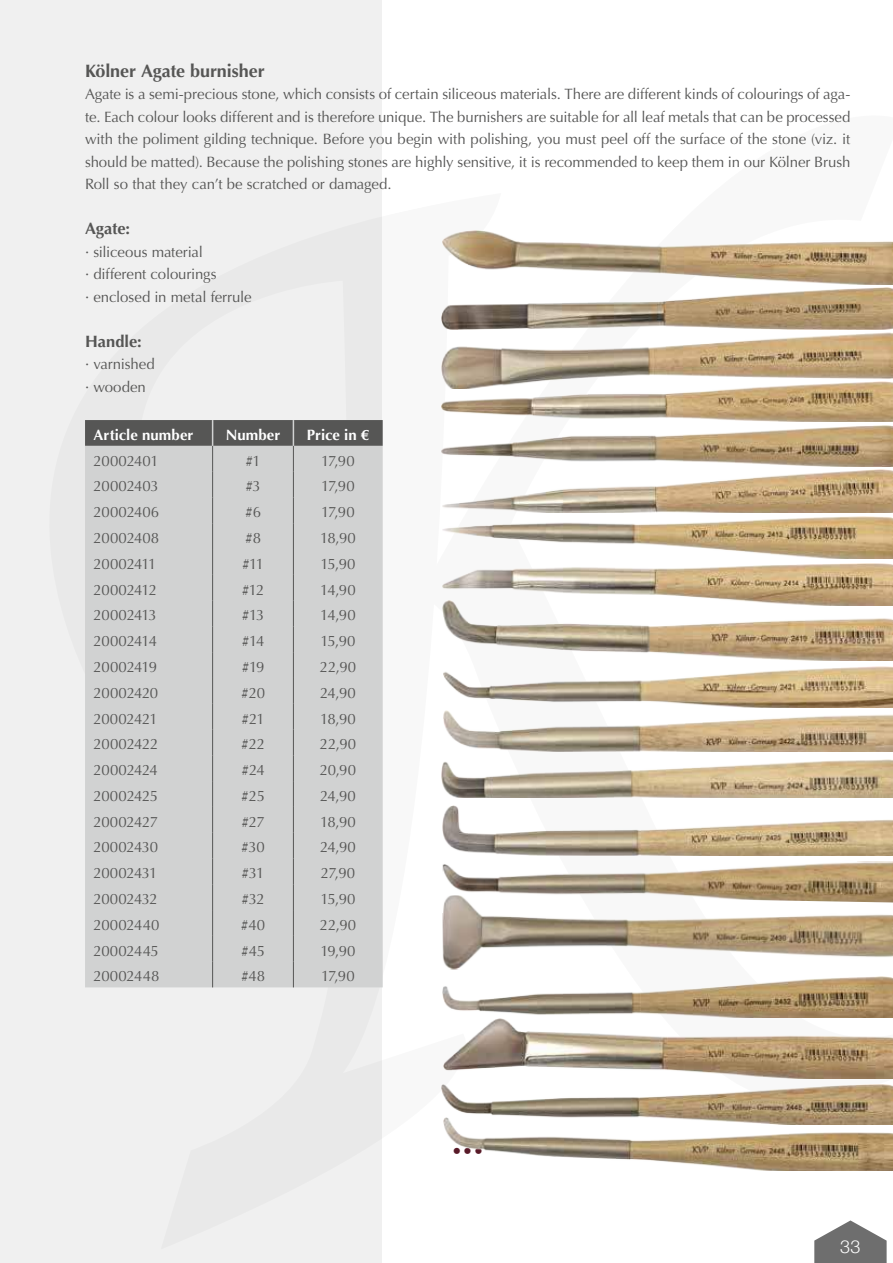
<style>
.page{position:relative;width:893px;height:1263px;background:#fff}
.page>*{position:absolute;margin:0;border:0;box-sizing:border-box;transform-origin:0 0}
.t1{font:700 18px "Optima";letter-spacing:-.005em;color:#565655}
.t2{font:700 18px "Optima";color:#581a28}
.t3{font:300 18px "Helvetica Neue";color:#fff}
.t4{font:700 16.5px "Optima";letter-spacing:-.005em;color:#565655}
.t5{font:15px/22.5px "Optima";letter-spacing:-.015em;color:#565655}
.t6{font:15px "Optima";letter-spacing:-.035em;color:#565655}
.t7{font:700 15px "Optima";color:#fff}
</style>
<div class="page">
<div style="left:0;top:0;width:382px;height:1263px;background:#f0f0f0"></div>
<svg style="left:814px;top:1220px;width:73px;height:43px"></svg>
<div style="left:85px;top:420px;width:298px;height:567px;background:#d1d2d2"></div>
<img style="left:442px;top:231px;width:451px;height:54px">
<img style="left:442px;top:288px;width:451px;height:42px">
<img style="left:442px;top:333px;width:451px;height:48px">
<img style="left:442px;top:381px;width:451px;height:40px">
<img style="left:443px;top:469px;width:450px;height:43px">
<img style="left:443px;top:516px;width:450px;height:43px">
<img style="left:443px;top:564px;width:450px;height:36px">
<img style="left:443px;top:600px;width:450px;height:60px">
<img style="left:444px;top:667px;width:449px;height:40px">
<img style="left:444px;top:711px;width:449px;height:41px">
<img style="left:442px;top:759px;width:451px;height:39px">
<img style="left:443px;top:805px;width:450px;height:48px">
<img style="left:442px;top:853px;width:451px;height:38px">
<img style="left:442px;top:891px;width:451px;height:78px">
<img style="left:443px;top:976px;width:450px;height:102px">
<img style="left:441px;top:1084px;width:452px;height:40px">
<img style="left:444px;top:1117px;width:449px;height:53px">
<img style="left:442px;top:425px;width:451px;height:42px">
<p class="t1" style="left:85px;top:60px;width:181px">Kölner Agate burnisher</p>
<p class="t5" style="left:85px;top:83px;width:767px;text-align:justify">Agate is a semi-precious stone, which consists of certain siliceous materials. There are different kinds of colourings of aga&shy;te. Each colour looks different and is therefore unique. The burnishers are suitable for all leaf metals that can be processed with the poliment gilding technique. Before you begin with polishing, you must peel off the surface of the stone (viz. it should be matted). Because the polishing stones are highly sensitive, it is recommended to keep them in our Kölner Brush Roll so that they can’t be scratched or damaged.</p>
<p class="t4" style="left:85px;top:219px;width:47px">Agate:</p>
<p class="t5" style="left:85px;top:240px;width:168px">· siliceous material<br>· different colourings<br>· enclosed in metal ferrule</p>
<p class="t4" style="left:85px;top:331px;width:58px">Handle:</p>
<p class="t5" style="left:85px;top:353px;width:71px">· varnished · wooden</p>
<p class="t7" style="left:94px;top:426px;width:101px">Article number</p>
<p class="t7" style="left:226px;top:426px;width:56px">Number</p>
<p class="t7" style="left:307px;top:426px;width:64px">Price in €</p>
<p class="t5" style="left:94px;top:449px;width:67px">20002401</p>
<p class="t5" style="left:245px;top:449px;width:17px">#1</p>
<p class="t5" style="left:321px;top:449px;width:35px">17,90</p>
<p class="t5" style="left:94px;top:475px;width:67px">20002403</p>
<p class="t5" style="left:245px;top:475px;width:17px">#3</p>
<p class="t5" style="left:321px;top:475px;width:35px">17,90</p>
<p class="t5" style="left:94px;top:501px;width:67px">20002406</p>
<p class="t5" style="left:245px;top:501px;width:18px">#6</p>
<p class="t5" style="left:321px;top:501px;width:35px">17,90</p>
<p class="t5" style="left:94px;top:527px;width:67px">20002408</p>
<p class="t5" style="left:245px;top:527px;width:18px">#8</p>
<p class="t5" style="left:320px;top:527px;width:37px">18,90</p>
<p class="t6" style="left:94px;top:555px;width:65px">20002411</p>
<p class="t5" style="left:242px;top:553px;width:24px">#11</p>
<p class="t5" style="left:320px;top:553px;width:37px">15,90</p>
<p class="t6" style="left:94px;top:581px;width:65px">20002412</p>
<p class="t5" style="left:241px;top:578px;width:25px">#12</p>
<p class="t5" style="left:320px;top:578px;width:37px">14,90</p>
<p class="t6" style="left:94px;top:607px;width:65px">20002413</p>
<p class="t5" style="left:241px;top:604px;width:25px">#13</p>
<p class="t5" style="left:320px;top:604px;width:37px">14,90</p>
<p class="t6" style="left:94px;top:632px;width:65px">20002414</p>
<p class="t5" style="left:241px;top:630px;width:25px">#14</p>
<p class="t5" style="left:320px;top:630px;width:37px">15,90</p>
<p class="t6" style="left:94px;top:658px;width:65px">20002419</p>
<p class="t5" style="left:241px;top:656px;width:25px">#19</p>
<p class="t5" style="left:320px;top:656px;width:38px">22,90</p>
<p class="t5" style="left:94px;top:682px;width:66px">20002420</p>
<p class="t5" style="left:241px;top:682px;width:26px">#20</p>
<p class="t5" style="left:320px;top:682px;width:37px">24,90</p>
<p class="t5" style="left:94px;top:707px;width:66px">20002421</p>
<p class="t5" style="left:241px;top:707px;width:25px">#21</p>
<p class="t5" style="left:320px;top:707px;width:37px">18,90</p>
<p class="t5" style="left:94px;top:733px;width:67px">20002422</p>
<p class="t5" style="left:241px;top:733px;width:26px">#22</p>
<p class="t5" style="left:320px;top:733px;width:38px">22,90</p>
<p class="t5" style="left:94px;top:759px;width:66px">20002424</p>
<p class="t5" style="left:241px;top:759px;width:25px">#24</p>
<p class="t5" style="left:320px;top:759px;width:38px">20,90</p>
<p class="t5" style="left:94px;top:785px;width:66px">20002425</p>
<p class="t5" style="left:241px;top:785px;width:26px">#25</p>
<p class="t5" style="left:320px;top:785px;width:37px">24,90</p>
<p class="t5" style="left:94px;top:810px;width:66px">20002427</p>
<p class="t5" style="left:241px;top:810px;width:25px">#27</p>
<p class="t5" style="left:320px;top:810px;width:37px">18,90</p>
<p class="t5" style="left:94px;top:836px;width:66px">20002430</p>
<p class="t5" style="left:241px;top:836px;width:26px">#30</p>
<p class="t5" style="left:320px;top:836px;width:37px">24,90</p>
<p class="t6" style="left:94px;top:864px;width:66px">20002431</p>
<p class="t5" style="left:241px;top:862px;width:25px">#31</p>
<p class="t5" style="left:321px;top:862px;width:36px">27,90</p>
<p class="t6" style="left:93px;top:890px;width:66px">20002432</p>
<p class="t5" style="left:241px;top:888px;width:25px">#32</p>
<p class="t5" style="left:320px;top:888px;width:37px">15,90</p>
<p class="t5" style="left:93px;top:914px;width:67px">20002440</p>
<p class="t5" style="left:241px;top:914px;width:26px">#40</p>
<p class="t5" style="left:320px;top:914px;width:38px">22,90</p>
<p class="t5" style="left:93px;top:939px;width:67px">20002445</p>
<p class="t5" style="left:241px;top:939px;width:26px">#45</p>
<p class="t5" style="left:320px;top:939px;width:37px">19,90</p>
<p class="t5" style="left:93px;top:965px;width:67px">20002448</p>
<p class="t5" style="left:241px;top:965px;width:26px">#48</p>
<p class="t5" style="left:321px;top:965px;width:35px">17,90</p>
<p class="t2" style="left:451px;top:1140px;width:34px">•••</p>
<p class="t3" style="left:840px;top:1232px;width:22px">33</p>
</div>
